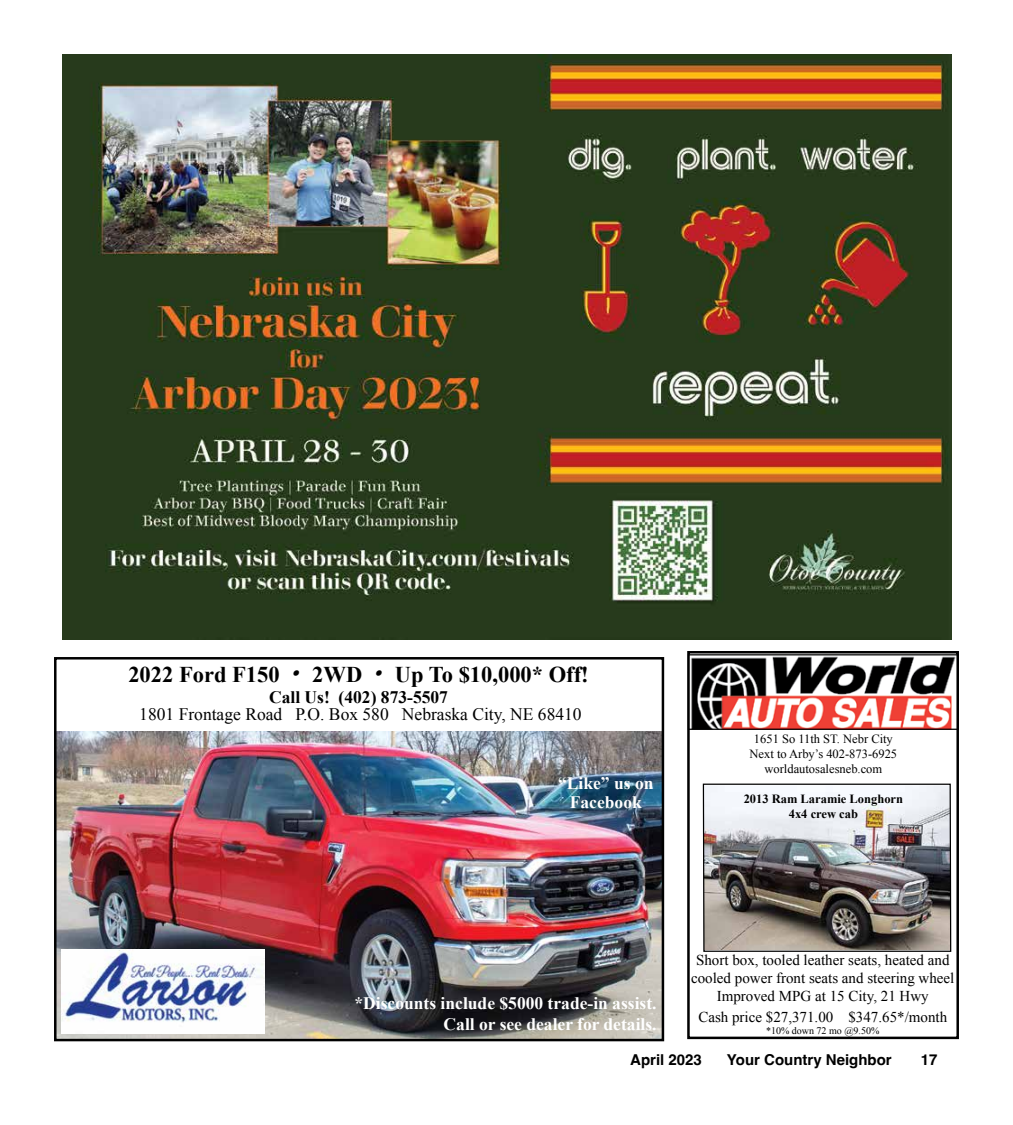
<style>
.page{position:relative;width:1013px;height:1125px;background:#fff}
.page>*{position:absolute;margin:0;border:0;box-sizing:border-box;transform-origin:0 0}
.t1{font:700 22.5px "Times New Roman";color:#000}
.t2{font:700 17.5px/21px "Times New Roman";color:#fff;text-align:right}
.t3{font:17.5px "Times New Roman";color:#000}
.t4{font:700 17.5px "Times New Roman";color:#000}
.t5{font:15px/18px "Times New Roman";color:#000;text-align:center}
.t6{font:700 15px "Helvetica";color:#000}
.t7{font:12.5px/15px "Times New Roman";color:#000;text-align:center}
.t8{font:700 12.5px/15px "Times New Roman";color:#000;text-align:center}
.t9{font:10px "Times New Roman";color:#000}
.s1{font-family:"Helvetica";font-style:italic;font-size:25px}
</style>
<div class="page">
<img style="left:57px;top:731px;width:604px;height:307px">
<div style="left:54px;top:657px;width:610px;height:384px;border:2px solid #000"></div>
<img style="left:61px;top:949px;width:204px;height:85px">
<img style="left:702px;top:783px;width:249px;height:169px">
<img style="left:691px;top:656px;width:264px;height:72px">
<div style="left:688px;top:654px;width:270px;height:76px;border:1px solid #000"></div>
<div style="left:687px;top:651px;width:271px;height:388px;border:2px solid #000"></div>
<img style="left:63px;top:54px;width:888px;height:585px">
<h1 class="t1" style="left:128px;top:659px;width:462px">2022 Ford F150 <span class="s1">•</span> 2WD <span class="s1">•</span> Up To $10,000* Off!</h1>
<p class="t4" style="left:269px;top:685px;width:180px">Call Us! (402) 873-5507</p>
<p class="t3" style="left:139px;top:702px;width:444px">1801 Frontage Road P.O. Box 580 Nebraska City, NE 68410</p>
<p class="t2" style="left:558px;top:774px;width:97px;line-height:18.8px;text-align:center">“Like” us on<br>Facebook</p>
<p class="t7" style="left:749px;top:731px;width:149px">1651 So 11th ST. Nebr City<br>Next to Arby’s 402-873-6925 worldautosalesneb.com</p>
<p class="t8" style="left:743px;top:791px;width:161px">2013 Ram Laramie Longhorn<br>4x4 crew cab</p>
<p class="t2" style="left:354px;top:992px;width:303px">*Discounts include $5000 trade-in assist.<br>Call or see dealer for details.</p>
<p class="t5" style="left:691px;top:951px;width:265px">Short box, tooled leather seats, heated and cooled power front seats and steering wheel<br>Improved MPG at 15 City, 21 Hwy</p>
<p class="t5" style="left:698px;top:1008px;width:250px">Cash price $27,371.00 $347.65*/month</p>
<p class="t9" style="left:766px;top:1024px;width:115px">*10% down 72 mo @9.50%</p>
<p class="t6" style="left:630px;top:1051px;width:73px">April 2023</p>
<p class="t6" style="left:727px;top:1051px;width:166px">Your Country Neighbor</p>
<p class="t6" style="left:921px;top:1051px;width:18px">17</p>
</div>
